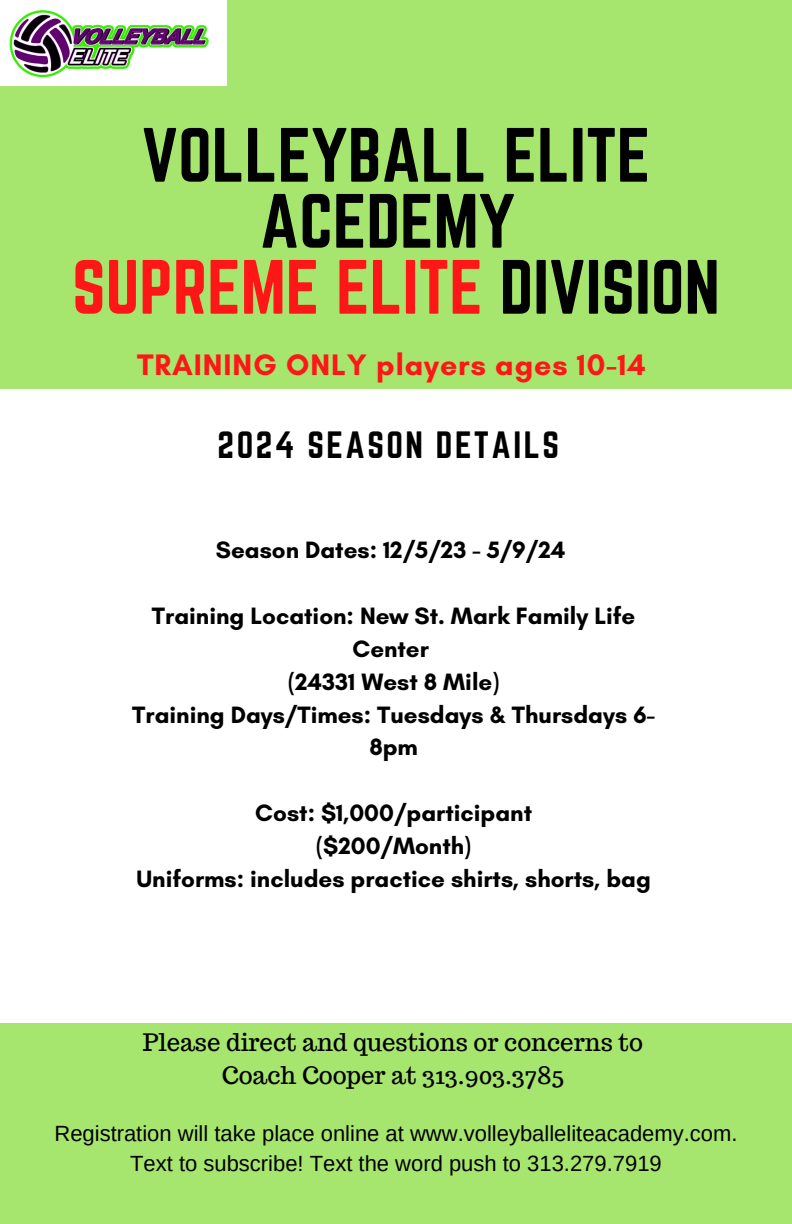
<style>
.page{position:relative;width:792px;height:1224px;background:#a7e66e}
.page>*{position:absolute;margin:0;border:0;box-sizing:border-box;transform-origin:0 0}
.t1{font:67.2px/66px "Norwester";color:#000;text-align:center}
.t2{font:67.2px "Norwester";color:#ff1616}
.t3{font:33.2px "Norwester";letter-spacing:.07em;color:#000}
.t4{font:700 30.2px "Glacial Indifference";letter-spacing:.03em;color:#ff1616}
.t5{font:700 24.2px/33px "Glacial Indifference";color:#000;text-align:center}
.t6{font:24px "Trocchi";color:#000}
.t7{font:22px "Arimo";color:#000}
.s1{color:#000}
</style>
<div class="page">
<div style="left:0;top:390px;width:792px;height:633px;background:#fff"></div>
<img style="left:0;top:0;width:226px;height:86px">
<p class="t1" style="left:142px;top:122px;width:510px">VOLLEYBALL ELITE<br>ACEDEMY</p>
<p class="t2" style="left:72px;top:247px;width:649px">SUPREME ELITE <span class="s1">DIVISION</span></p>
<p class="t4" style="left:137px;top:347px;width:510px">TRAINING ONLY players ages 10-14</p>
<p class="t3" style="left:218px;top:425px;width:343px">2024 SEASON DETAILS</p>
<p class="t5" style="left:216px;top:533px;width:351px">Season Dates: 12/5/23 - 5/9/24</p>
<p class="t5" style="left:152px;top:599px;width:485px">Training Location: New St. Mark Family Life<br>Center</p>
<p class="t5" style="left:288px;top:665px;width:213px">(24331 West 8 Mile)</p>
<p class="t5" style="left:132px;top:698px;width:524px">Training Days/Times: Tuesdays &amp; Thursdays 6-<br>8pm</p>
<p class="t5" style="left:255px;top:796px;width:278px">Cost: $1,000/participant</p>
<p class="t5" style="left:316px;top:829px;width:156px">($200/Month)</p>
<p class="t5" style="left:137px;top:862px;width:516px">Uniforms: includes practice shirts, shorts, bag</p>
<p class="t6" style="left:143px;top:1026px;width:502px">Please direct and questions or concerns to</p>
<p class="t6" style="left:222px;top:1059px;width:344px">Coach Cooper at 313.903.3785</p>
<p class="t7" style="left:54px;top:1121px;width:685px">Registration will take place online at www.volleyballeliteacademy.com.</p>
<p class="t7" style="left:130px;top:1151px;width:533px">Text to subscribe! Text the word push to 313.279.7919</p>
</div>
